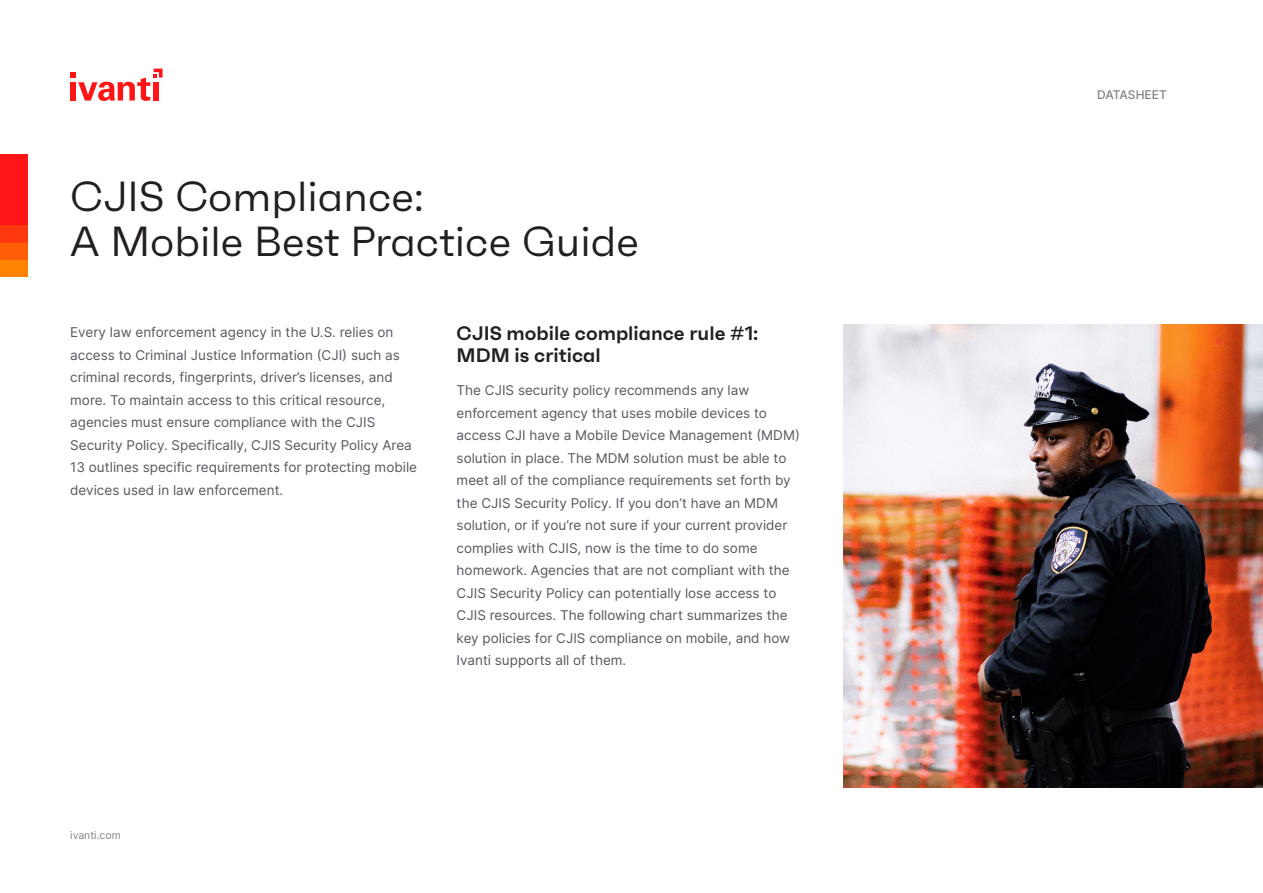
<style>
.page{position:relative;width:1263px;height:893px;background:#fff}
.page>*{position:absolute;margin:0;border:0;box-sizing:border-box;transform-origin:0 0}
.Main_title{font:42px "Faktum";color:#231f20}
.Heading_1{font:600 19.5px/22.5px "Faktum";color:#231f20}
.t1{font:13.5px/22.5px "Inter";color:#555960}
.t2{font:500 12px "Inter";letter-spacing:-.005em;color:#848182}
.t3{font:10.5px "Inter";color:#848182}
</style>
<div class="page">
<svg style="left:70px;top:69px;width:93px;height:32px"></svg>
<div style="left:0;top:154px;width:27px;height:122px;background:#ff1515"></div>
<div style="left:0;top:259px;width:27px;height:17px;background:#ff8303"></div>
<div style="left:0;top:242px;width:27px;height:17px;background:#ff5e09"></div>
<div style="left:0;top:225px;width:27px;height:17px;background:#ff390f"></div>
<img style="left:843px;top:324px;width:420px;height:464px">
<p class="Main_title" style="left:70px;top:171px;width:355px">CJIS Compliance:</p>
<p class="Main_title" style="left:70px;top:216px;width:570px">A Mobile Best Practice Guide</p>
<p class="t1" style="left:70px;top:321px;width:348px">Every law enforcement agency in the U.S. relies on access to Criminal Justice Information (CJI) such as criminal records, fingerprints, driver’s licenses, and more. To maintain access to this critical resource, agencies must ensure compliance with the CJIS Security Policy. Specifically, CJIS Security Policy Area 13 outlines specific requirements for protecting mobile devices used in law enforcement.</p>
<p class="Heading_1" style="left:457px;top:321px;width:303px">CJIS mobile compliance rule #1:<br>MDM is critical</p>
<p class="t1" style="left:457px;top:379px;width:345px">The CJIS security policy recommends any law enforcement agency that uses mobile devices to access CJI have a Mobile Device Management (MDM) solution in place. The MDM solution must be able to meet all of the compliance requirements set forth by the CJIS Security Policy. If you don’t have an MDM solution, or if you’re not sure if your current provider complies with CJIS, now is the time to do some homework. Agencies that are not compliant with the CJIS Security Policy can potentially lose access to CJIS resources. The following chart summarizes the key policies for CJIS compliance on mobile, and how Ivanti supports all of them.</p>
<p class="t3" style="left:70px;top:828px;width:52px">ivanti.com</p>
<p class="t2" style="left:1097px;top:86px;width:71px">DATASHEET</p>
</div>
